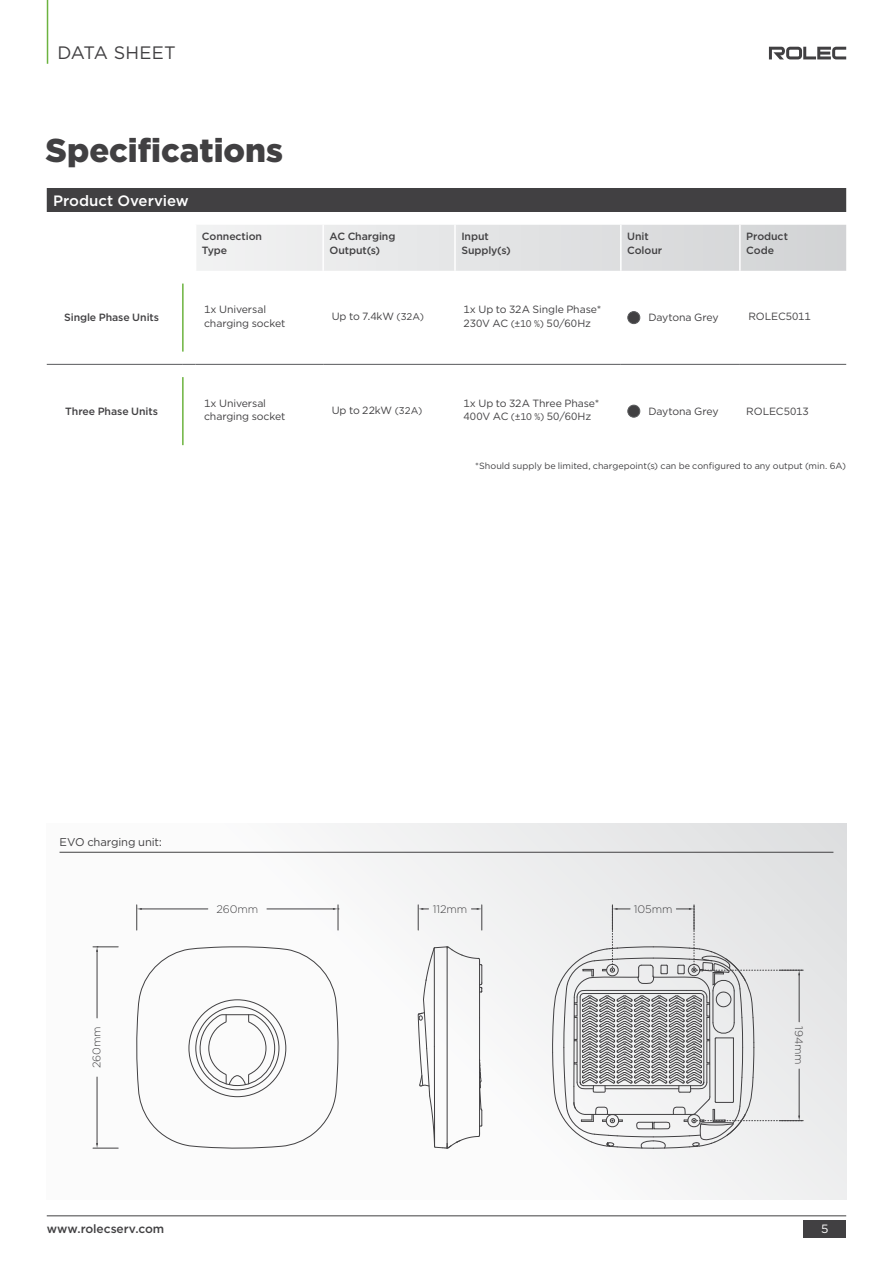
<style>
.page{position:relative;width:893px;height:1263px;background:#fff}
.page>*{position:absolute;margin:0;border:0;box-sizing:border-box;transform-origin:0 0}
.t1{font:900 33px "Gotham";color:#414042}
.t2{font:18px "Gotham";letter-spacing:.005em;color:#414042}
.t3{font:500 15px "Gotham";letter-spacing:-.005em;color:#fff}
.t4{font:500 12px "Gotham";letter-spacing:-.005em;color:#414042}
.t5{font:12px "Gotham";color:#fff}
.t6{font:11.25px "Gotham";letter-spacing:-.015em;color:#414042}
.t7{font:300 10.95px "Gotham";letter-spacing:-.01em;color:#414042}
.t8{font:10.5px/13.5px "Gotham";letter-spacing:-.01em;color:#414042}
.t9{font:500 10.5px/14.2px "Gotham";letter-spacing:-.005em;color:#414042}
.t10{font:9px "Gotham";color:#414042}
.s1{font-size:9.75px}
</style>
<div class="page">
<div style="left:47px;top:824px;width:799px;height:375px;background:linear-gradient(to right,#fff,#e7e8e9)"></div>
<hr style="left:47px;top:0;width:1px;height:64px;background:#6cb33f">
<hr style="left:47px;top:1215px;width:799px;height:1px;background:#414042">
<div style="left:804px;top:1220px;width:42px;height:18px;background:#414042"></div>
<svg style="left:769px;top:47px;width:77px;height:12px"></svg>
<hr style="left:60px;top:852px;width:773px;height:1px;background:#414042">
<div style="left:47px;top:188px;width:799px;height:24px;background:#414042"></div>
<hr style="left:140px;top:908px;width:68px;height:1px;background:#414042">
<svg style="left:136px;top:905px;width:6px;height:25px"></svg>
<hr style="left:267px;top:908px;width:68px;height:1px;background:#414042">
<svg style="left:333px;top:905px;width:6px;height:25px"></svg>
<hr style="left:97px;top:1077px;width:1px;height:67px;background:#414042">
<svg style="left:93px;top:1143px;width:25px;height:6px"></svg>
<hr style="left:97px;top:950px;width:1px;height:68px;background:#414042">
<svg style="left:93px;top:946px;width:25px;height:6px"></svg>
<svg style="left:418px;top:905px;width:11px;height:25px"></svg>
<svg style="left:471px;top:905px;width:11px;height:25px"></svg>
<svg style="left:418px;top:946px;width:64px;height:203px"></svg>
<svg style="left:136px;top:946px;width:203px;height:203px"></svg>
<svg style="left:552px;top:905px;width:251px;height:244px"></svg>
<svg style="left:197px;top:225px;width:649px;height:46px;background:#e1e2e3"></svg>
<hr style="left:454px;top:225px;width:2px;height:46px;background:#fff">
<hr style="left:620px;top:225px;width:2px;height:46px;background:#fff">
<hr style="left:739px;top:225px;width:2px;height:46px;background:#fff">
<hr style="left:322px;top:225px;width:2px;height:46px;background:#fff">
<hr style="left:47px;top:364px;width:136px;height:1px;background:#58595b">
<svg style="left:183px;top:364px;width:13px;height:1px"></svg>
<hr style="left:196px;top:364px;width:127px;height:1px;background:#58595b">
<hr style="left:323px;top:364px;width:132px;height:1px;background:#58595b">
<hr style="left:455px;top:364px;width:166px;height:1px;background:#58595b">
<hr style="left:621px;top:364px;width:119px;height:1px;background:#58595b">
<hr style="left:740px;top:364px;width:106px;height:1px;background:#58595b">
<hr style="left:182px;top:284px;width:2px;height:68px;background:#6cb33f">
<hr style="left:182px;top:377px;width:2px;height:68px;background:#6cb33f">
<div style="left:628px;top:312px;width:12px;height:12px;background:#414042;border-radius:50%"></div>
<div style="left:627px;top:311px;width:13px;height:13px;border:1px solid #58595b;border-radius:50%"></div>
<div style="left:628px;top:405px;width:12px;height:12px;background:#414042;border-radius:50%"></div>
<div style="left:627px;top:405px;width:13px;height:13px;border:1px solid #58595b;border-radius:50%"></div>
<h2 class="t2" style="left:57px;top:42px;width:120px">DATA SHEET</h2>
<h1 class="t1" style="left:46px;top:128px;width:239px">Specifications</h1>
<h3 class="t3" style="left:53px;top:190px;width:137px">Product Overview</h3>
<p class="t9" style="left:202px;top:229px;width:62px">Connection<br>Type</p>
<p class="t9" style="left:330px;top:229px;width:67px">AC Charging<br>Output(s)</p>
<p class="t9" style="left:461px;top:229px;width:51px">Input<br>Supply(s)</p>
<p class="t9" style="left:627px;top:229px;width:36px">Unit<br>Colour</p>
<p class="t9" style="left:746px;top:229px;width:43px">Product<br>Code</p>
<p class="t9" style="left:64px;top:310px;width:96px">Single Phase Units</p>
<p class="t8" style="left:204px;top:303px;width:83px">1x Universal charging socket</p>
<p class="t8" style="left:332px;top:309px;width:94px">Up to 7.4kW <span class="s1">(32A)</span></p>
<p class="t8" style="left:463px;top:303px;width:139px">1x Up to 32A Single Phase*<br>230V AC <span class="s1">(±10 %)</span> 50/60Hz</p>
<p class="t8" style="left:648px;top:311px;width:72px">Daytona Grey</p>
<p class="t8" style="left:748px;top:309px;width:64px">ROLEC5011</p>
<p class="t9" style="left:65px;top:404px;width:94px">Three Phase Units</p>
<p class="t8" style="left:204px;top:396px;width:83px">1x Universal charging socket</p>
<p class="t8" style="left:332px;top:403px;width:92px">Up to 22kW <span class="s1">(32A)</span></p>
<p class="t8" style="left:463px;top:396px;width:137px">1x Up to 32A Three Phase*<br>400V AC <span class="s1">(±10 %)</span> 50/60Hz</p>
<p class="t8" style="left:648px;top:404px;width:72px">Daytona Grey</p>
<p class="t8" style="left:746px;top:404px;width:64px">ROLEC5013</p>
<p class="t10" style="left:475px;top:460px;width:372px">*Should supply be limited, chargepoint(s) can be configured to any output (min. 6A)</p>
<p class="t6" style="left:60px;top:834px;width:104px">EVO charging unit:</p>
<p class="t7" style="left:217px;top:902px;width:43px">260mm</p>
<p class="t7" style="left:433px;top:902px;width:36px">112mm</p>
<p class="t7" style="left:634px;top:902px;width:40px">105mm</p>
<p class="t7" style="left:90px;top:1068px;width:43px;rotate:-90deg">260mm</p>
<p class="t7" style="left:806px;top:1026px;width:40px;rotate:90deg">194mm</p>
<p class="t4" style="left:47px;top:1221px;width:119px">www.rolecserv.com</p>
<p class="t5" style="left:821px;top:1221px;width:9px">5</p>
</div>
